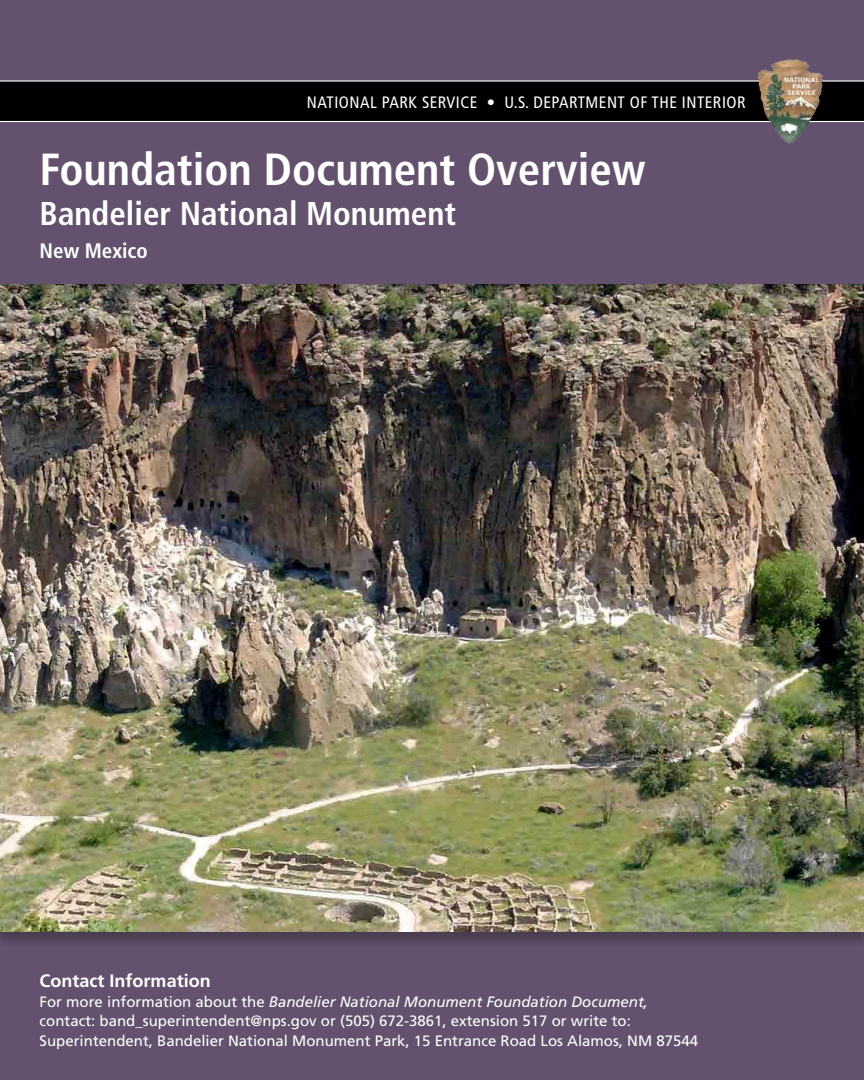
<style>
.page{position:relative;width:864px;height:1080px;background:#fff}
.page>*{position:absolute;margin:0;border:0;box-sizing:border-box;transform-origin:0 0}
.Cover_Overview_Title{font:700 condensed 45px "Frutiger LT Std";color:#fff}
.Cover_Park_Name{font:700 condensed 33px "Frutiger LT Std";color:#fff}
.Cover_State{font:700 condensed 21px "Frutiger LT Std";color:#fff}
.Cover_Contact_Info_H{font:700 18px "Frutiger LT Std";color:#fff}
.NPS_USDOI_logo_line{font:condensed 16.5px "Frutiger LT Std";letter-spacing:.03em;color:#fff}
.Cover_Contact_Info{font:15px/19.5px "Frutiger LT Std";color:#fff}
.s1{color:#000}
.s2{color:#63516d}
.s3{font-style:italic}
</style>
<div class="page">
<div style="left:0;top:932px;width:864px;height:148px;background:#63516d"></div>
<div style="left:0;top:276px;width:864px;height:672px;background:#000;opacity:.25"></div>
<img style="left:1px;top:297px;width:863px;height:635px">
<div style="left:0;top:0;width:864px;height:297px;background:#000;opacity:.25"></div>
<div style="left:0;top:0;width:864px;height:284px;background:#63516d"></div>
<div style="left:0;top:81px;width:864px;height:41px;background:#000"></div>
<hr style="left:0;top:121px;width:864px;height:1px;background:#fff">
<hr style="left:0;top:80px;width:864px;height:2px;background:#fff">
<img style="left:758px;top:59px;width:44px;height:85px">
<p class="NPS_USDOI_logo_line" style="left:307px;top:93px;width:445px">NATIONAL PARK SERVICE • U.S. DEPARTMENT OF THE INTERIOR<span class="s1">.</span></p>
<p class="Cover_Overview_Title" style="left:40px;top:143px;width:616px">Foundation Document Overview<span class="s2">.</span></p>
<p class="Cover_Park_Name" style="left:40px;top:194px;width:427px">Bandelier National Monument<span class="s2">.</span></p>
<p class="Cover_State" style="left:40px;top:238px;width:114px">New Mexico<span class="s2">.</span></p>
<p class="Cover_Contact_Info_H" style="left:40px;top:970px;width:178px">Contact Information<span class="s2">.</span></p>
<p class="Cover_Contact_Info" style="left:40px;top:992px;width:660px">For more information about the <span class="s3">Bandelier National Monument Foundation Document, </span>contact: band_superintendent@nps.gov or (505) 672-3861, extension 517 or write to:<br>Superintendent, Bandelier National Monument Park, 15 Entrance Road Los Alamos, NM 87544</p>
</div>
